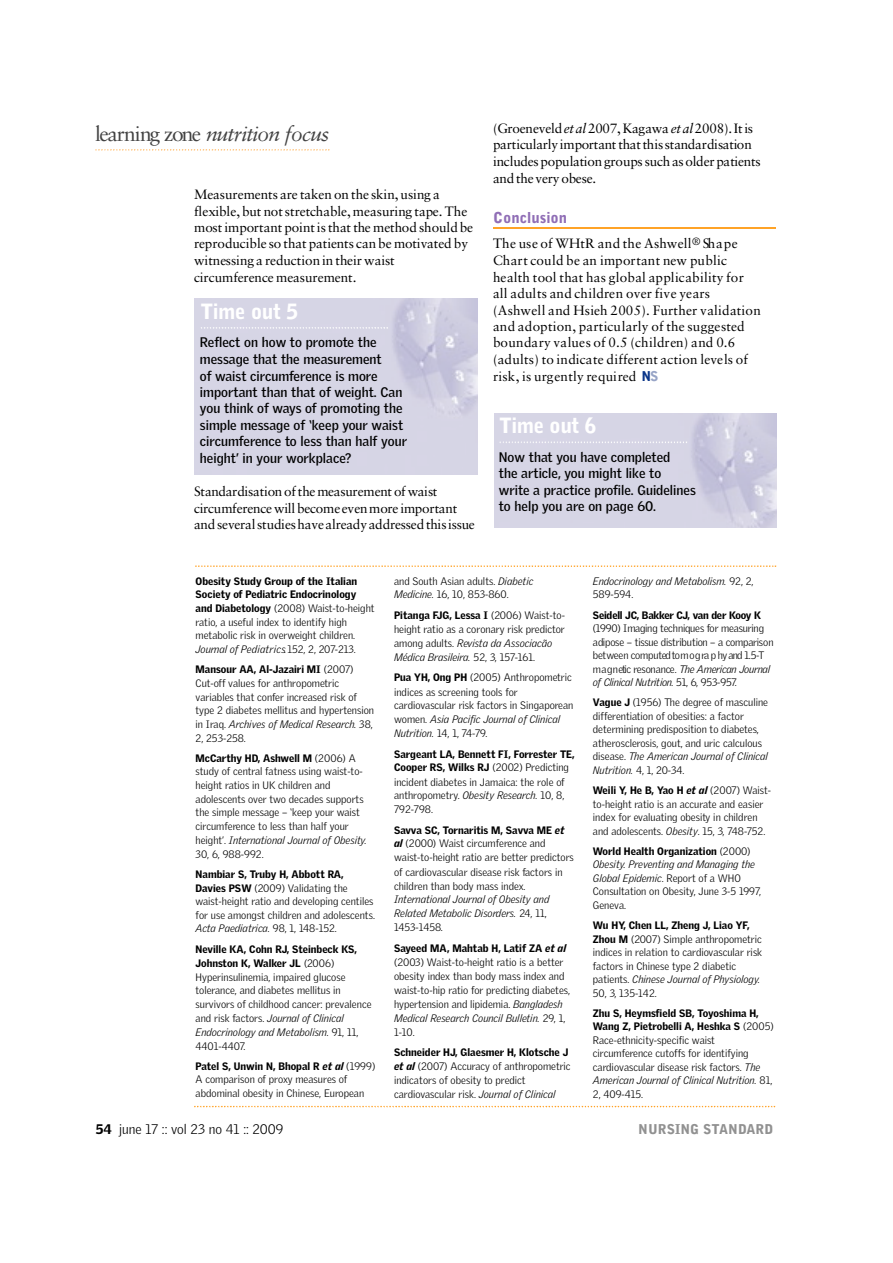
<style>
.page{position:relative;width:893px;height:1263px;background:#fff}
.page>*{position:absolute;margin:0;border:0;box-sizing:border-box;transform-origin:0 0}
.t1{font:italic 21px "Sabon LT";letter-spacing:-.04em;color:#424242}
.t2{font:900 21px "Bell Gothic";letter-spacing:-.025em;color:#fff}
.t3{font:900 15px "Bell Gothic";color:#906eb6}
.t4{font:13.5px/16.5px "Sabon LT";color:#000}
.t5{font:700 13.5px/16.5px "Griffith Gothic";color:#000}
.t6{font:300 13.5px "Griffith Gothic";color:#000}
.t7{font:900 13.5px "Bell Gothic";color:#919191}
.t8{font:300 10.5px/13.5px "Griffith Gothic";color:#000}
.t9{font:300 10.5px/13.5px "Griffith Gothic";letter-spacing:-.02em;color:#000}
.t10{font:italic 300 10.5px/14.1px "Griffith Gothic";color:#000}
.t11{font:900 10.5px "Griffith Gothic";letter-spacing:-.02em;color:#000}
.s1{font-style:normal}
.s2{font-style:italic}
.s3{font-family:"Bell Gothic";font-weight:900;color:#0b3689}
.s4{font-family:"Bell Gothic";font-weight:900;color:#97a4c6}
.s5{font-weight:900}
.s6{font-weight:900;font-style:italic}
</style>
<div class="page">
<hr style="left:493px;top:228px;width:282px;height:1px;background:#ffa327">
<svg style="left:95px;top:149px;width:234px;height:1px"></svg>
<img style="left:195px;top:299px;width:282px;height:175px">
<svg style="left:201px;top:327px;width:187px;height:2px"></svg>
<img style="left:494px;top:413px;width:282px;height:114px">
<svg style="left:499px;top:441px;width:188px;height:2px"></svg>
<svg style="left:195px;top:566px;width:581px;height:1px"></svg>
<svg style="left:194px;top:1106px;width:581px;height:1px"></svg>
<h1 class="t1" style="left:95px;top:125px;width:236px"><span class="s1">learn ing zone</span> nutrition focus</h1>
<p class="t4" style="left:194px;top:187px;width:280px">Measurements are taken on the skin, using a flexible, but not stretchable, measuring tape. The most important point is that the method should be reproducible so that patients can be motivated by witnessing a reductionintheirwaist circumference measurement.</p>
<h1 class="t2" style="left:201px;top:303px;width:99px">Time out 5</h1>
<p class="t5" style="left:200px;top:335px;width:209px">Reflect on how to promote the message that the measurement<br>of waist circumference is more important than that of weight. Can you think of ways of promoting the simple message of ‘keep your waist circumference to less than half your height’ in your workplace?</p>
<p class="t4" style="left:194px;top:484px;width:282px">Standardisation of the measurement of waist circumference will become evenmore important andseveral studieshavealreadyaddressedthisissue</p>
<p class="t4" style="left:493px;top:121px;width:269px">(Groeneveld<span class="s2">et al</span> 2007, Kagawa <span class="s2">et al</span>2008). It is particularlyimportant that thisstandardisation includes population groups suchasolderpatients andthe very obese.</p>
<h2 class="t3" style="left:493px;top:212px;width:76px">Conclusion</h2>
<p class="t4" style="left:493px;top:237px;width:269px">The use of WHtR and the Ashwell<sup>®</sup> Sh a p e Chart could be an important new public health tool that has global applicability for all adults and children over five years (Ashwell and Hsieh 2005). Further validation and adoption, particularly of the suggested boundary values of 0.5 (children) and 0.6 (adults) to indicate different action levels of risk, is urgently required <span class="s3">N</span><span class="s4">S</span></p>
<h1 class="t2" style="left:499px;top:417px;width:99px">Time out 6</h1>
<p class="t5" style="left:499px;top:450px;width:198px">Now that you have completed<br>the article, you might like to<br>write a practice profile. Guidelines to help you are on page 60.</p>
<p class="t8" style="left:195px;top:575px;width:180px"><span class="s5">Obesity Study Group of the Italian Society of Pediatric Endocrinology and Diabetology</span> (2008) Waist-to-height ratio, a useful index to identify high metabolic risk in overweight children.<br><span class="s2">Journal of Pe d ia t r ic s.</span> 152, 2, 207-2 1 3.</p>
<p class="t8" style="left:195px;top:663px;width:180px"><span class="s5">Mansour AA, Al-Jazairi MI</span> (2007)<br>Cut-off values for anthropometric variables that confer increased risk of type 2 diabetes mellitus and hypertension in Iraq. <span class="s2">Archives of Medical Research.</span> 38, 2, 253-258.</p>
<p class="t8" style="left:195px;top:752px;width:173px"><span class="s5">McCarthy HD, Ashwell M</span> (2006) A study of central fatness using waist-to&shy;height ratios in UK children and adolescents over two decades supports the simple message – ‘keep your waist circumference to less than half your height’. <span class="s2">International Journal of Obesity.<br></span>30, 6, 988-992.</p>
<p class="t8" style="left:195px;top:868px;width:181px"><span class="s5">Nambiar S, Truby H, Abbott RA, Davies PSW</span> (2009) Validating the waist-height ratio and developing centiles for use amongst children and adolescents.<br><span class="s2">Acta Paediatrica.</span> 98, 1, 148-152.</p>
<p class="t8" style="left:195px;top:943px;width:177px"><span class="s5">Neville KA, Cohn RJ, Steinbeck KS, Johnston K, Walker JL</span> (2006)<br>Hyperinsulinemia, impaired glucose tolerance, and diabetes mellitus in survivors of childhood cancer: prevalence and risk factors. <span class="s2">Journal of Clinical Endocrinology and Metabolism.</span> 91, 11, 4401-4407.</p>
<p class="t8" style="left:195px;top:1060px;width:181px"><span class="s5">Patel S, Unwin N, Bhopal R</span> <span class="s6">et al</span> (1999)<br>A comparison of proxy measures of abdominal obesity in Chinese, European</p>
<p class="t8" style="left:394px;top:575px;width:141px">and South Asian adults. <span class="s2">Diabetic<br>Medicine.</span> 16, 10, 853-860.</p>
<p class="t8" style="left:394px;top:609px;width:172px;line-height:14px"><span class="s5">Pitanga FJG, Lessa I</span> (2006) Waist-to&shy;height ratio as a coronary risk predictor among adults. <span class="s2">Revista da Associacão Médica Brasileira.</span> 52, 3, 157-161.</p>
<p class="t8" style="left:394px;top:671px;width:181px;line-height:14px"><span class="s5">Pua YH, Ong PH</span> (2005) Anthropometric indices as screening tools for cardiovascular risk factors in Singaporean women. <span class="s2">Asia Pacific Journal of Clinical Nutrition.</span> 14, 1, 74-79.</p>
<p class="t8" style="left:394px;top:748px;width:182px"><span class="s5">Sargeant LA, Bennett FI, Forrester TE, Cooper RS, Wilks RJ</span> (2002) Predicting incident diabetes in Jamaica: the role of anthropometry. <span class="s2">Obesity Research.</span> 10, 8, 792-798.</p>
<p class="t8" style="left:394px;top:824px;width:181px;line-height:14px"><span class="s5">Savva SC, Tornaritis M, Savva ME</span> <span class="s6">et al</span> (2000) Waist circumference and waist-to-height ratio are better predictors of cardiovascular disease risk factors in children than body mass index.</p>
<p class="t10" style="left:394px;top:893px;width:157px">International Journal of Obesity and<br>Related Metabolic Disorders. <span class="s1">24, 11,<br>1453-1458.</span></p>
<p class="t8" style="left:394px;top:942px;width:177px;line-height:14px"><span class="s5">Sayeed MA, Mahtab H, Latif ZA</span> <span class="s6">et al </span>(2003) Waist-to-height ratio is a better obesity index than body mass index and waist-to-hip ratio for predicting diabetes, hypertension and lipidemia. <span class="s2">Bangladesh Medical Research Council Bulletin.</span> 29, 1, 1-10.</p>
<p class="t8" style="left:394px;top:1046px;width:178px"><span class="s5">Schneider HJ, Glaesmer H, Klotsche J </span><span class="s6">et al</span> (2007) Accuracy of anthropometric indicators of obesity to predict cardiovascular risk. <span class="s2">Journal of Clinical</span></p>
<p class="t10" style="left:593px;top:575px;width:162px;line-height:13.6px">Endocrinology and Metabolism. <span class="s1">92, 2,<br>589-594.</span></p>
<p class="t11" style="left:593px;top:610px;width:170px">Seidell JC, Bakker CJ, van der Ko oy K</p>
<p class="t9" style="left:593px;top:622px;width:182px">(19 9 0) Imaging techniques for measuring adipose – tissue distribution – a comparison b etween computed to m o g ra p hy and 1.5-T m a g n etic resonance. <span class="s2">The American Jo u rn a l of Clinical Nutrition.</span> 51, 6, 953-957.</p>
<p class="t8" style="left:593px;top:696px;width:177px"><span class="s5">Vague J</span> (1956) The degree of masculine differentiation of obesities: a factor determining predisposition to diabetes, atherosclerosis, gout, and uric calculous disease. <span class="s2">The American Journal of Clinical Nutrition.</span> 4, 1, 20-34.</p>
<p class="t8" style="left:593px;top:784px;width:180px"><span class="s5">Weili Y, He B, Yao H</span> <span class="s6">et al</span> (2007) Waist&shy;to-height ratio is an accurate and easier index for evaluating obesity in children and adolescents. <span class="s2">Obesity</span>. 15, 3, 748-752.</p>
<p class="t8" style="left:593px;top:845px;width:170px"><span class="s5">World Health Organization</span> (2000)<br><span class="s2">Obesity. Preventing and Managing the<br>Global Epidemic</span>. Report of a WHO<br>Consultation on Obesity, June 3-5 1997,<br>Geneva.</p>
<p class="t8" style="left:593px;top:919px;width:171px"><span class="s5">Wu HY, Chen LL, Zheng J, Liao YF, Zhou M</span> (2007) Simple anthropometric indices in relation to cardiovascular risk factors in Chinese type 2 diabetic patients. <span class="s2">Chinese Journal of Physiology.<br></span>50, 3, 135-142.</p>
<p class="t8" style="left:593px;top:1007px;width:182px"><span class="s5">Zhu S, Heymsfield SB, Toyoshima H, Wang Z, Pietrobelli A, Heshka S</span> (2005)<br>Race-ethnicity-specific waist circumference cutoffs for identifying cardiovascular disease risk factors. <span class="s2">The American Journal of Clinical Nutrition.</span> 81, 2, 409-415.</p>
<p class="t6" style="left:96px;top:1123px;width:189px"><span class="s5">54</span> june 17 :: vol 23 no 41 :: 2009</p>
<p class="t7" style="left:638px;top:1124px;width:137px">NURSING STANDARD</p>
</div>
